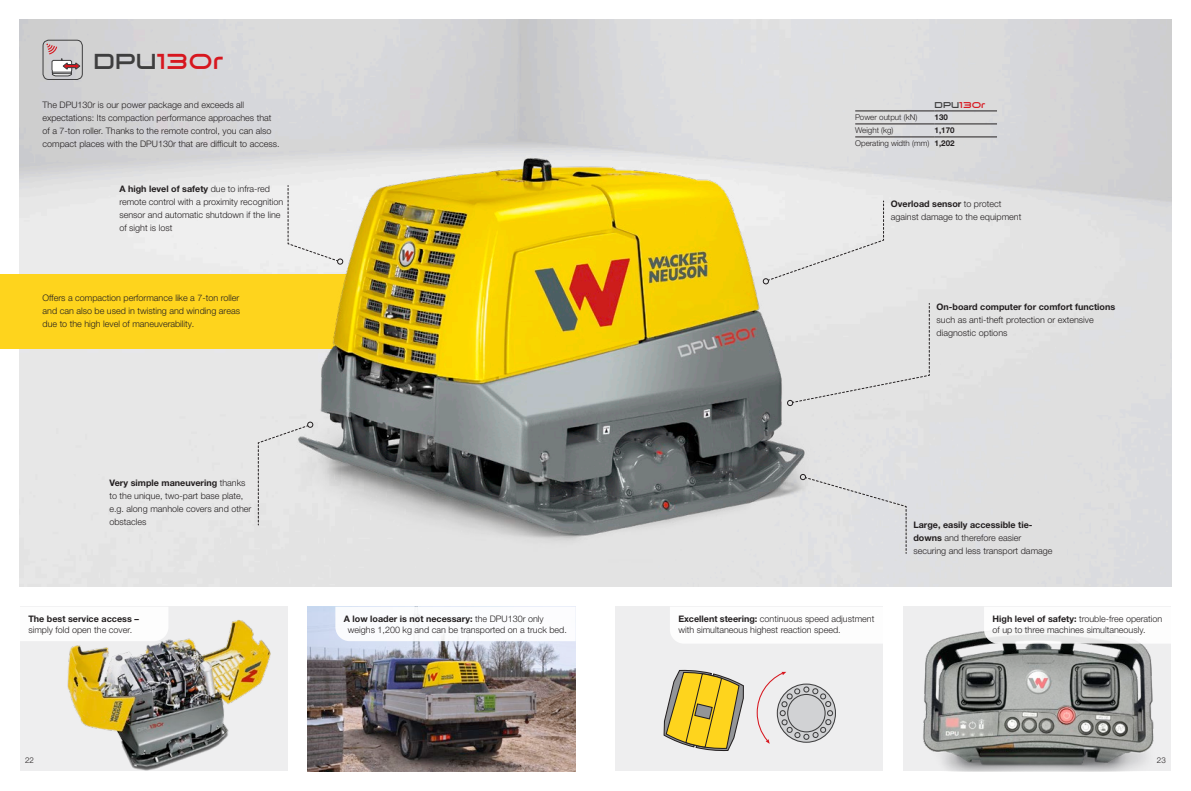
<style>
.page{position:relative;width:1191px;height:791px;background:#fff}
.page>*{position:absolute;margin:0;border:0;box-sizing:border-box;transform-origin:0 0}
.t1{font:23px "Wacker Neuson";color:#d7171f}
.t2{font:300 9px/13px "Helvetica Neue LTW1 G";color:#231f20}
.t3{font:700 9px "Helvetica Neue LTW1 G";color:#231f20}
.t4{font:9px "Wacker Neuson";color:#d7171f}
.t5{font:300 8px/13.1px "Helvetica Neue LTW1 G";color:#231f20;text-align:right}
.t6{font:700 8px "Helvetica Neue LTW1 G";color:#231f20}
.s1{color:#3e3e3f}
.s2{font-weight:700}
</style>
<div class="page">
<img style="left:20px;top:20px;width:1151px;height:567px">
<img style="left:308px;top:607px;width:267px;height:164px">
<div style="left:20px;top:607px;width:268px;height:164px;background:#eeeeef"></div>
<img style="left:67px;top:620px;width:204px;height:151px">
<div style="left:615px;top:607px;width:268px;height:164px;background:#eeeeef"></div>
<img style="left:903px;top:608px;width:268px;height:163px">
<svg style="left:756px;top:672px;width:77px;height:72px"></svg>
<svg style="left:663px;top:670px;width:81px;height:81px"></svg>
<svg style="left:46px;top:44px;width:34px;height:32px"></svg>
<div style="left:43px;top:40px;width:40px;height:40px;border:1px solid #3e3e3f;border-radius:6px"></div>
<div style="left:258px;top:422px;width:16px;height:103px;background:#e7e7e7"></div>
<div style="left:839px;top:200px;width:45px;height:84px;background:#e7e7e7"></div>
<div style="left:839px;top:303px;width:91px;height:103px;background:#e3e3e3"></div>
<div style="left:839px;top:474px;width:68px;height:80px;background:#dedfe3"></div>
<div style="left:0;top:274px;width:361px;height:74px;background:#fed41d"></div>
<img style="left:274px;top:121px;width:565px;height:461px">
<div style="left:670px;top:607px;width:213px;height:36px;background:#fdfdfd"></div>
<svg style="left:335px;top:607px;width:240px;height:34px"></svg>
<svg style="left:984px;top:608px;width:187px;height:36px"></svg>
<div style="left:20px;top:607px;width:148px;height:34px;background:#fdfdfd"></div>
<hr style="left:855px;top:111px;width:79px;height:1px;background:#231f20">
<hr style="left:934px;top:111px;width:63px;height:1px;background:#231f20">
<hr style="left:855px;top:124px;width:79px;height:1px;background:#231f20">
<hr style="left:934px;top:124px;width:63px;height:1px;background:#231f20">
<hr style="left:855px;top:137px;width:79px;height:1px;background:#231f20">
<hr style="left:934px;top:137px;width:63px;height:1px;background:#231f20">
<h1 class="t1" style="left:94px;top:50px;width:131px"><span class="s1">DPU</span>130r</h1>
<p class="t2" style="left:43px;top:98px;width:238px">The DPU130r is our power package and exceeds all expectations: Its compaction performance approaches that of a 7-ton roller. Thanks to the remote control, you can also compact places with the DPU130r that are difficult to access.</p>
<p class="t2" style="left:119px;top:182px;width:165px"><span class="s2">A high level of safety</span> due to infra-red remote control with a proximity recognition sensor and automatic shutdown if the line of sight is lost</p>
<p class="t2" style="left:43px;top:291px;width:199px;text-align:justify">Offers a compaction performance like a 7-ton roller and can also be used in twisting and winding areas due to the high level of maneuverability.</p>
<p class="t2" style="left:109px;top:476px;width:143px"><span class="s2">Very simple maneuvering</span> thanks to the unique, two-part base plate, e.g. along manhole covers and other obstacles</p>
<p class="t3" style="left:28px;top:613px;width:112px">The best service access –</p>
<p class="t2" style="left:28px;top:623px;width:105px">simply fold open the cover.</p>
<p class="t4" style="left:934px;top:100px;width:52px"><span class="s1">DPU</span>130r</p>
<p class="t5" style="left:855px;top:111px;width:64px">Power output (kN)</p>
<p class="t6" style="left:934px;top:112px;width:15px">130</p>
<p class="t5" style="left:855px;top:124px;width:40px">Weight (kg)</p>
<p class="t5" style="left:855px;top:124px;width:101px"><span class="s2">1,170<br></span>Operating width (mm) <span class="s2">1,202</span></p>
<p class="t2" style="left:891px;top:198px;width:132px"><span class="s2">Overload sensor</span> to protect against damage to the equipment</p>
<p class="t3" style="left:936px;top:301px;width:180px">On-board computer for comfort functions</p>
<p class="t2" style="left:936px;top:313px;width:159px">such as anti-theft protection or extensive diagnostic options</p>
<p class="t2" style="left:913px;top:518px;width:141px"><span class="s2">Large, easily accessible tie&shy;downs</span> and therefore easier securing and less transport damage</p>
<p class="t2" style="left:348px;top:613px;width:220px;line-height:11px;text-indent:-4px"><span class="s2">A low loader is not necessary:</span> the DPU130r only weighs 1,200 kg and can be transported on a truck bed.</p>
<p class="t2" style="left:992px;top:613px;width:171px;line-height:11px"><span class="s2">High level of safety:</span> trouble-free operation of up to three machines simultaneously.</p>
<p class="t2" style="left:678px;top:613px;width:198px;line-height:11px"><span class="s2">Excellent steering:</span> continuous speed adjustment with simultaneous highest reaction speed.</p>
<p class="t5" style="left:25px;top:753px;width:10px">22</p>
<p class="t5" style="left:1157px;top:753px;width:10px">23</p>
</div>
